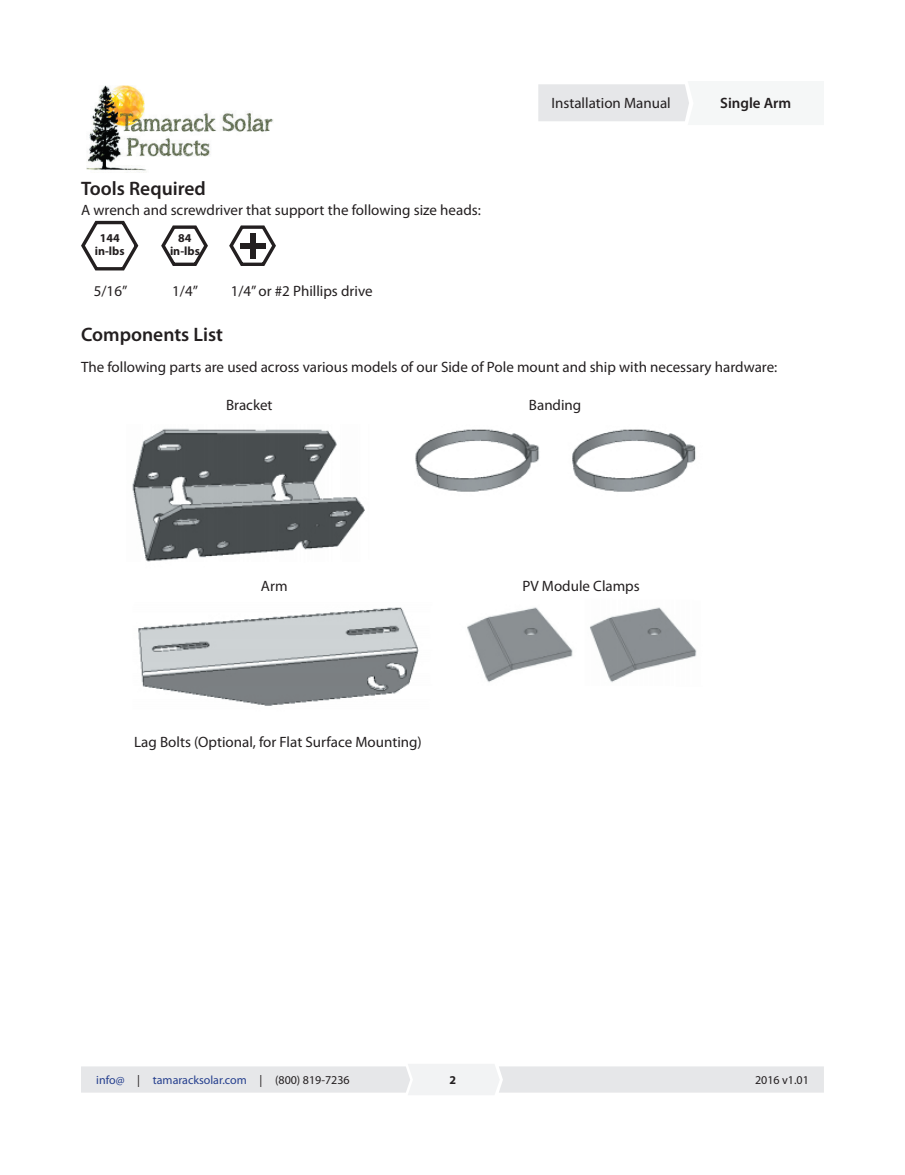
<style>
.page{position:relative;width:905px;height:1175px;background:#fff}
.page>*{position:absolute;margin:0;border:0;box-sizing:border-box;transform-origin:0 0}
.t1{font:600 19.5px "Myriad Pro";color:#231f20}
.t2{font:15px "Myriad Pro";color:#231f20}
.t3{font:600 15px "Myriad Pro";color:#231f20}
.t4{font:12px "Myriad Pro";color:#253f8e}
.t5{font:700 12px/12.8px "Myriad Pro";color:#231f20;text-align:center}
.t6{font:12px "Myriad Pro";color:#231f20}
.s1{color:#231f20}
</style>
<div class="page">
<img style="left:132px;top:428px;width:565px;height:278px">
<svg style="left:81px;top:1064px;width:742px;height:31px"></svg>
<div style="left:538px;top:84px;width:151px;height:37px;background:#e6e7e9"></div>
<svg style="left:161px;top:225px;width:47px;height:41px"></svg>
<svg style="left:229px;top:225px;width:47px;height:41px"></svg>
<svg style="left:81px;top:220px;width:58px;height:51px"></svg>
<img style="left:86px;top:85px;width:187px;height:86px">
<h1 class="t1" style="left:81px;top:176px;width:126px">Tools Required</h1>
<p class="t2" style="left:81px;top:201px;width:401px">A wrench and screwdriver that support the following size heads:</p>
<p class="t5" style="left:95px;top:231px;width:31px">144 in-lbs</p>
<p class="t5" style="left:170px;top:231px;width:31px">84 in-lbs</p>
<p class="t2" style="left:94px;top:281px;width:35px">5/16”</p>
<p class="t2" style="left:172px;top:281px;width:27px">1/4”</p>
<p class="t2" style="left:231px;top:281px;width:143px">1/4” or #2 Phillips drive</p>
<p class="t2" style="left:551px;top:94px;width:121px">Installation Manual</p>
<p class="t3" style="left:720px;top:94px;width:73px">Single Arm</p>
<h1 class="t1" style="left:81px;top:322px;width:143px">Components List</h1>
<p class="t2" style="left:81px;top:357px;width:697px">The following parts are used across various models of our Side of Pole mount and ship with necessary hardware:</p>
<p class="t2" style="left:226px;top:396px;width:48px">Bracket</p>
<p class="t2" style="left:529px;top:396px;width:54px">Banding</p>
<p class="t2" style="left:261px;top:576px;width:28px">Arm</p>
<p class="t2" style="left:522px;top:576px;width:119px">PV Module Clamps</p>
<p class="t2" style="left:134px;top:732px;width:289px">Lag Bolts (Optional, for Flat Surface Mounting)</p>
<p class="t4" style="left:96px;top:1072px;width:255px">info@ <span class="s1">|</span> tamaracksolar.com <span class="s1">| (800) 819-7236</span></p>
<p class="t5" style="left:449px;top:1073px;width:8px">2</p>
<p class="t6" style="left:755px;top:1072px;width:55px">2016 v1.01</p>
</div>
